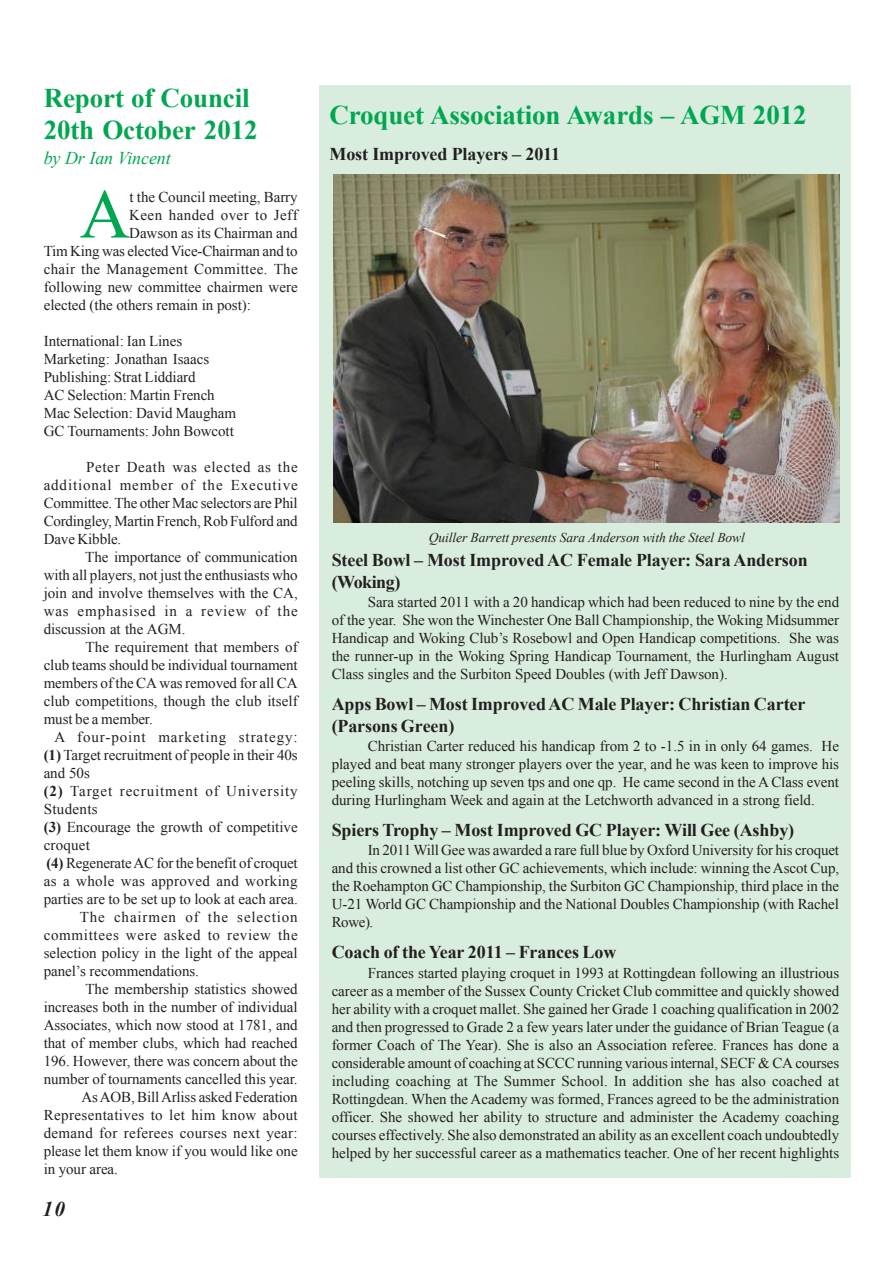
<style>
.page{position:relative;width:893px;height:1263px;background:#fff}
.page>*{position:absolute;margin:0;border:0;box-sizing:border-box;transform-origin:0 0}
.t1{font:69.75px "Times New Roman";color:#00a650}
.t2{font:700 27px/32.4px "Times New Roman";letter-spacing:-.005em;color:#00a650}
.t3{font:italic 700 21px "Times New Roman";color:#231f20}
.t4{font:700 18px/21.6px "Times New Roman";letter-spacing:-.005em;color:#231f20}
.t5{font:italic 18px "Times New Roman";letter-spacing:-.005em;color:#00a650}
.t6{font:15px/18px "Times New Roman";letter-spacing:-.005em;color:#231f20;text-align:justify}
.t7{font:15px "Times New Roman";letter-spacing:.025em;color:#231f20}
.t8{font:15px "Times New Roman";letter-spacing:.06em;color:#231f20}
.t9{font:15px "Times New Roman";letter-spacing:.02em;color:#231f20}
.t10{font:15px "Times New Roman";letter-spacing:.045em;color:#231f20}
.t11{font:15px "Times New Roman";letter-spacing:.03em;color:#231f20}
.t12{font:15px "Times New Roman";letter-spacing:.015em;color:#231f20}
.t13{font:italic 13.5px "Times New Roman";letter-spacing:-.005em;color:#231f20}
.s1{font-weight:700}
</style>
<div class="page">
<div style="left:319px;top:85px;width:531px;height:1093px;background:#d8eddd"></div>
<img style="left:333px;top:174px;width:507px;height:348px">
<h2 class="t2" style="left:44px;top:81px;width:215px">Report of Council<br>20th October 2012</h2>
<p class="t5" style="left:44px;top:148px;width:129px">by Dr Ian Vincent</p>
<h1 class="t1" style="left:80px;top:175px;width:52px">A</h1>
<p class="t6" style="left:130px;top:187px;width:170px">t the Council meeting, Barry</p>
<p class="t11" style="left:129px;top:206px;width:170px">Keen handed over to Jeff</p>
<p class="t6" style="left:129px;top:223px;width:170px">Dawson as its Chairman and</p>
<p class="t6" style="left:44px;top:241px;width:255px">Tim King was elected Vice-Chairman and to</p>
<p class="t9" style="left:44px;top:260px;width:255px">chair the Management Committee. The</p>
<p class="t6" style="left:44px;top:277px;width:256px">following new committee chairmen were</p>
<p class="t6" style="left:44px;top:295px;width:209px">elected (the others remain in post):</p>
<p class="t6" style="left:44px;top:331px;width:194px;text-align:left">International: Ian Lines<br>Marketing: Jonathan Isaacs<br>Publishing: Strat Liddiard<br>AC Selection: Martin French<br>Mac Selection: David Maugham<br>GC Tournaments: John Bowcott</p>
<p class="t6" style="left:44px;top:457px;width:256px;text-indent:42px">Peter Death was elected as the additional member of the Executive Committee. The other Mac selectors are Phil Cordingley, Martin French, Rob Fulford and Dave Kibble.</p>
<p class="t6" style="left:44px;top:547px;width:255px;text-indent:42px">The importance of communication with all players, not just the enthusiasts who join and involve themselves with the CA, was emphasised in a review of the discussion at the AGM.</p>
<p class="t6" style="left:44px;top:637px;width:256px;text-indent:42px">The requirement that members of club teams should be individual tournament members of the CA was removed for all CA club competitions, though the club itself must be a member.</p>
<p class="t8" style="left:55px;top:728px;width:245px">A four-point marketing strategy:</p>
<p class="t6" style="left:44px;top:745px;width:255px"><span class="s1">(1)</span> Target recruitment of people in their 40s</p>
<p class="t6" style="left:44px;top:763px;width:48px">and 50s</p>
<p class="t8" style="left:44px;top:782px;width:255px"><span class="s1">(2)</span> Target recruitment of University</p>
<p class="t9" style="left:44px;top:800px;width:56px">Students</p>
<p class="t6" style="left:44px;top:817px;width:255px"><span class="s1">(3)</span> Encourage the growth of competitive</p>
<p class="t12" style="left:44px;top:836px;width:48px">croquet</p>
<p class="t6" style="left:46px;top:853px;width:253px"><span class="s1">(4)</span> Regenerate AC for the benefit of croquet</p>
<p class="t7" style="left:44px;top:872px;width:255px">as a whole was approved and working</p>
<p class="t6" style="left:44px;top:889px;width:256px">parties are to be set up to look at each area.</p>
<p class="t8" style="left:80px;top:908px;width:219px">The chairmen of the selection</p>
<p class="t10" style="left:44px;top:926px;width:255px">committees were asked to review the</p>
<p class="t6" style="left:44px;top:943px;width:255px">selection policy in the light of the appeal</p>
<p class="t6" style="left:44px;top:961px;width:157px">panel’s recommendations.</p>
<p class="t6" style="left:85px;top:979px;width:214px">The membership statistics showed</p>
<p class="t6" style="left:44px;top:997px;width:255px">increases both in the number of individual</p>
<p class="t6" style="left:44px;top:1015px;width:255px">Associates, which now stood at 1781, and</p>
<p class="t6" style="left:44px;top:1033px;width:255px">that of member clubs, which had reached</p>
<p class="t6" style="left:44px;top:1051px;width:255px">196. However, there was concern about the</p>
<p class="t6" style="left:44px;top:1069px;width:255px">number of tournaments cancelled this year.</p>
<p class="t6" style="left:82px;top:1087px;width:218px">As AOB, Bill Arliss asked Federation</p>
<p class="t7" style="left:44px;top:1106px;width:255px">Representatives to let him know about</p>
<p class="t7" style="left:44px;top:1124px;width:255px">demand for referees courses next year:</p>
<p class="t6" style="left:44px;top:1141px;width:255px">please let them know if you would like one</p>
<p class="t6" style="left:44px;top:1159px;width:76px">in your area.</p>
<h3 class="t3" style="left:42px;top:1197px;width:24px">10</h3>
<h2 class="t2" style="left:329px;top:98px;width:478px">Croquet Association Awards – AGM 2012</h2>
<p class="t4" style="left:329px;top:143px;width:232px">Most Improved Players – 2011</p>
<p class="t13" style="left:429px;top:530px;width:318px">Quiller Barrett presents Sara Anderson with the Steel Bowl</p>
<p class="t4" style="left:332px;top:549px;width:477px">Steel Bowl – Most Improved AC Female Player: Sara Anderson (Woking)</p>
<p class="t6" style="left:332px;top:593px;width:509px;text-indent:36px">Sara started 2011 with a 20 handicap which had been reduced to nine by the end of the year. She won the Winchester One Ball Championship, the Woking Midsummer Handicap and Woking Club’s Rosebowl and Open Handicap competitions. She was the runner-up in the Woking Spring Handicap Tournament, the Hurlingham August Class singles and the Surbiton Speed Doubles (with Jeff Dawson).</p>
<p class="t4" style="left:332px;top:693px;width:475px">Apps Bowl – Most Improved AC Male Player: Christian Carter (Parsons Green)</p>
<p class="t6" style="left:332px;top:737px;width:509px;text-indent:36px">Christian Carter reduced his handicap from 2 to -1.5 in in only 64 games. He played and beat many stronger players over the year, and he was keen to improve his peeling skills, notching up seven tps and one qp. He came second in the A Class event during Hurlingham Week and again at the Letchworth advanced in a strong field.</p>
<p class="t4" style="left:332px;top:819px;width:464px">Spiers Trophy – Most Improved GC Player: Will Gee (Ashby)</p>
<p class="t6" style="left:332px;top:841px;width:509px;text-indent:36px">In 2011 Will Gee was awarded a rare full blue by Oxford University for his croquet and this crowned a list other GC achievements, which include: winning the Ascot Cup, the Roehampton GC Championship, the Surbiton GC Championship, third place in the U-21 World GC Championship and the National Doubles Championship (with Rachel Rowe).</p>
<p class="t4" style="left:332px;top:941px;width:286px">Coach of the Year 2011 – Frances Low</p>
<p class="t6" style="left:332px;top:963px;width:509px;text-indent:36px">Frances started playing croquet in 1993 at Rottingdean following an illustrious career as a member of the Sussex County Cricket Club committee and quickly showed her ability with a croquet mallet. She gained her Grade 1 coaching qualification in 2002 and then progressed to Grade 2 a few years later under the guidance of Brian Teague (a former Coach of The Year). She is also an Association referee. Frances has done a considerable amount of coaching at SCCC running various internal, SECF &amp; CA courses including coaching at The Summer School. In addition she has also coached at Rottingdean. When the Academy was formed, Frances agreed to be the administration officer. She showed her ability to structure and administer the Academy coaching courses effectively. She also demonstrated an ability as an excellent coach undoubtedly helped by her successful career as a mathematics teacher. One of her recent highlights</p>
</div>
